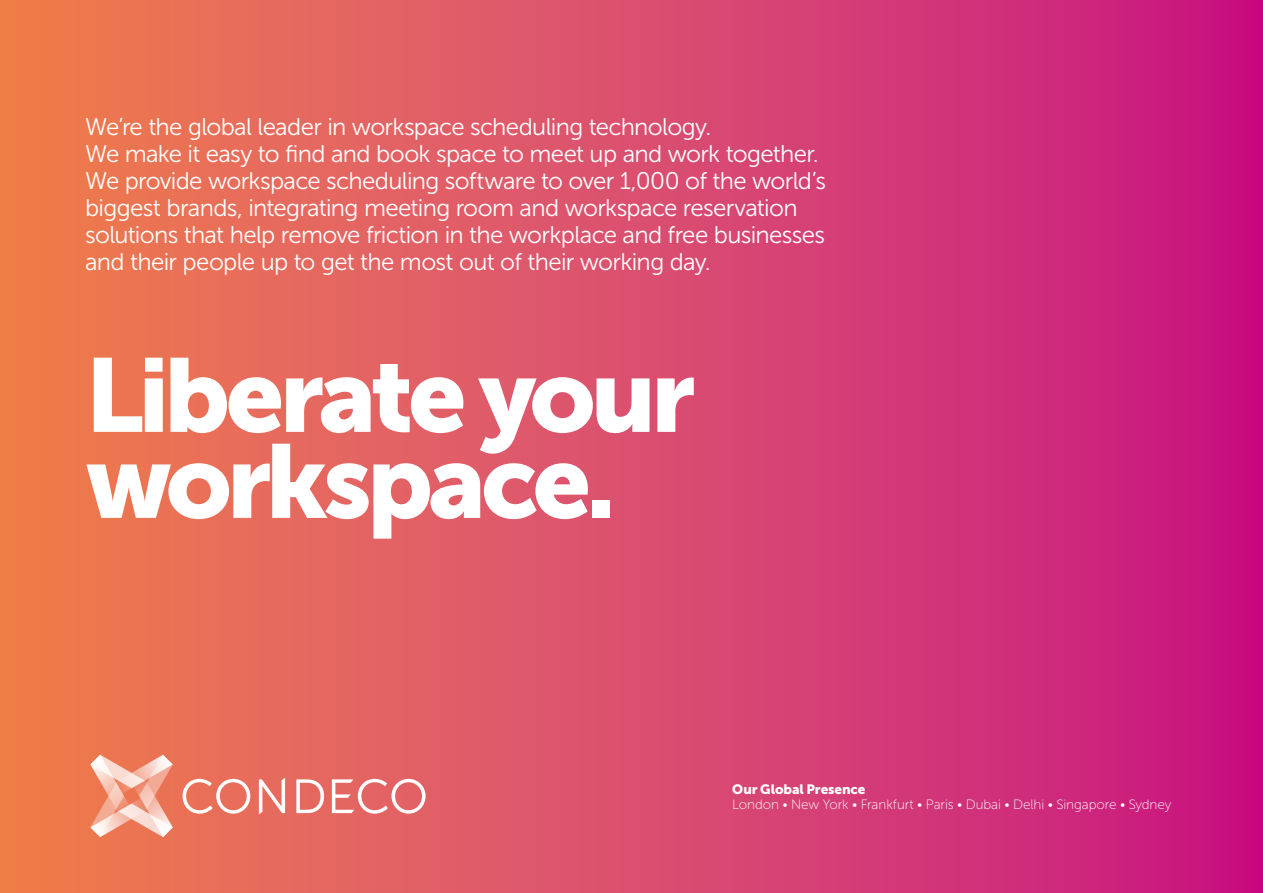
<style>
.page{position:relative;width:1263px;height:893px;background:#fff}
.page>*{position:absolute;margin:0;border:0;box-sizing:border-box;transform-origin:0 0}
.t1{font:103.8px/85.9px "Museo Sans 900";letter-spacing:-.05em;color:#fff}
.t2{font:24px/27px "Museo Sans 300";letter-spacing:-.03em;color:#fff}
.t3{font:13.5px "Museo Sans 100";letter-spacing:-.005em;color:#fff}
.t4{font:13.5px "Museo Sans 900";letter-spacing:-.005em;color:#fff}
</style>
<div class="page">
<div style="left:0;top:0;width:1263px;height:893px;background:linear-gradient(to right,#ef8350,#c71687)"></div>
<svg style="left:183px;top:779px;width:67px;height:35px"></svg>
<svg style="left:259px;top:778px;width:26px;height:36px"></svg>
<svg style="left:296px;top:779px;width:28px;height:34px"></svg>
<svg style="left:332px;top:779px;width:94px;height:35px"></svg>
<svg style="left:90px;top:755px;width:83px;height:82px;background:#f2ab95"></svg>
<p class="t2" style="left:85px;top:114px;width:743px">We’re the global leader in workspace scheduling technology.<br>We make it easy to find and book space to meet up and work together.<br>We provide workspace scheduling software to over 1,000 of the world’s biggest brands, integrating meeting room and workspace reservation solutions that help remove friction in the workplace and free businesses and their people up to get the most out of their working day.</p>
<h1 class="t1" style="left:85px;top:352px;width:612px">Liberate your workspace.</h1>
<p class="t4" style="left:732px;top:781px;width:135px">Our Global Presence</p>
<p class="t3" style="left:732px;top:797px;width:440px">London • New York • Frankfurt • Paris • Dubai • Delhi • Singapore • Sydney</p>
</div>
